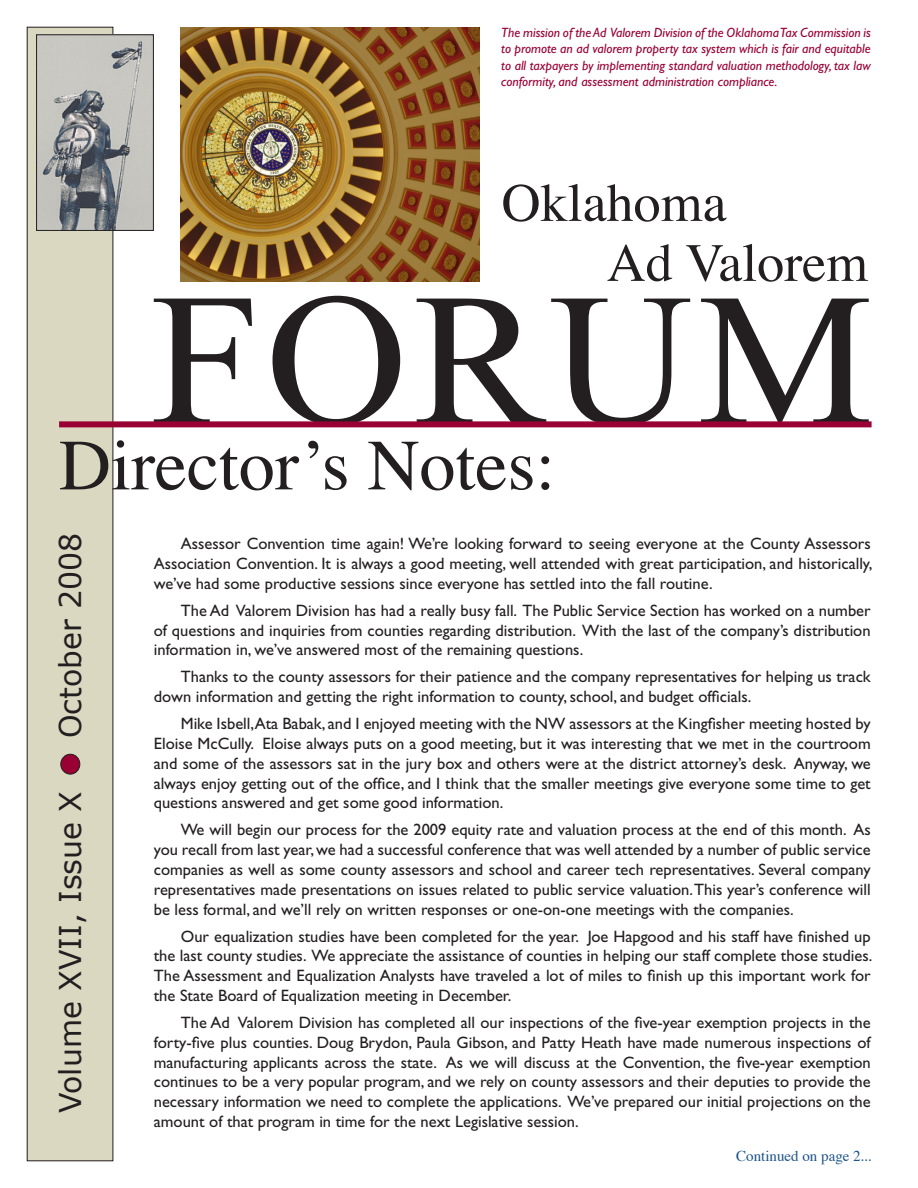
<style>
.page{position:relative;width:918px;height:1188px;background:#fff}
.page>*{position:absolute;margin:0;border:0;box-sizing:border-box;transform-origin:0 0}
.t1{font:187.5px "Times New Roman";letter-spacing:.03em;color:#231f20;scale:1.05 1}
.t2{font:72px "Times";color:#231f20}
.t3{font:54px "Times";color:#231f20}
.t4{font:30px "Verdana";color:#231f20}
.Primary_Body_Text{font:16.5px/19.8px "Gill Sans";color:#231f20;text-align:justify}
.t5{font:15px "Times";color:#1c5389}
.Primary_Body_Text-2{font:italic 13.5px/16.2px "Gill Sans";color:#903;text-align:justify}
</style>
<div class="page">
<div style="left:27px;top:27px;width:86px;height:1134px;background:#dbd8c1"></div>
<div style="left:27px;top:27px;width:86px;height:1134px;border:1px solid #231f20"></div>
<div style="left:59px;top:421px;width:813px;height:6px;background:#903"></div>
<div style="left:61px;top:754px;width:19px;height:20px;background:#903;border-radius:50%"></div>
<div style="left:61px;top:754px;width:19px;height:20px;border:1px solid #231f20;border-radius:50%"></div>
<img style="left:180px;top:27px;width:299px;height:255px">
<img style="left:38px;top:37px;width:114px;height:192px">
<div style="left:36px;top:35px;width:118px;height:196px;border:1px solid #231f20"></div>
<p class="Primary_Body_Text-2" style="left:501px;top:25px;width:371px">The mission of the Ad Valorem Division of the Oklahoma Tax Commission is to promote an ad valorem property tax system which is fair and equitable to all taxpayers by implementing standard valuation methodology, tax law conformity, and assessment administration compliance.</p>
<p class="t3" style="left:502px;top:169px;width:226px">Oklahoma</p>
<p class="t3" style="left:607px;top:229px;width:263px">Ad Valorem</p>
<p class="t1" style="left:151px;top:252px;width:689px">FORUM</p>
<p class="t2" style="left:59px;top:420px;width:498px">Director’s Notes:</p>
<p class="t4" style="left:51px;top:738px;width:207px;rotate:-90deg">October 2008</p>
<p class="t4" style="left:51px;top:1113px;width:323px;rotate:-90deg">Volume XVII, Issue X</p>
<p class="Primary_Body_Text" style="left:154px;top:534px;width:720px;text-indent:27px">Assessor Convention time again! We’re looking forward to seeing everyone at the County Assessors Association Convention. It is always a good meeting, well attended with great participation, and historically, we’ve had some productive sessions since everyone has settled into the fall routine.</p>
<p class="Primary_Body_Text" style="left:154px;top:601px;width:718px;text-indent:27px">The Ad Valorem Division has had a really busy fall. The Public Service Section has worked on a number of questions and inquiries from counties regarding distribution. With the last of the company’s distribution information in, we’ve answered most of the remaining questions.</p>
<p class="Primary_Body_Text" style="left:154px;top:667px;width:718px;text-indent:27px">Thanks to the county assessors for their patience and the company representatives for helping us track down information and getting the right information to county, school, and budget officials.</p>
<p class="Primary_Body_Text" style="left:154px;top:714px;width:719px;text-indent:27px">Mike Isbell,Ata Babak, and I enjoyed meeting with the NW assessors at the Kingfisher meeting hosted by Eloise McCully. Eloise always puts on a good meeting, but it was interesting that we met in the courtroom and some of the assessors sat in the jury box and others were at the district attorney’s desk. Anyway, we always enjoy getting out of the office, and I think that the smaller meetings give everyone some time to get questions answered and get some good information.</p>
<p class="Primary_Body_Text" style="left:154px;top:820px;width:718px;text-indent:27px">We will begin our process for the 2009 equity rate and valuation process at the end of this month. As you recall from last year, we had a successful conference that was well attended by a number of public service companies as well as some county assessors and school and career tech representatives. Several company representatives made presentations on issues related to public service valuation. This year’s conference will be less formal, and we’ll rely on written responses or one-on-one meetings with the companies.</p>
<p class="Primary_Body_Text" style="left:154px;top:926px;width:720px;text-indent:27px">Our equalization studies have been completed for the year. Joe Hapgood and his staff have finished up the last county studies. We appreciate the assistance of counties in helping our staff complete those studies.<br>The Assessment and Equalization Analysts have traveled a lot of miles to finish up this important work for the State Board of Equalization meeting in December.</p>
<p class="Primary_Body_Text" style="left:154px;top:1013px;width:718px;text-indent:27px">The Ad Valorem Division has completed all our inspections of the five-year exemption projects in the forty-five plus counties. Doug Brydon, Paula Gibson, and Patty Heath have made numerous inspections of manufacturing applicants across the state. As we will discuss at the Convention, the five-year exemption continues to be a very popular program, and we rely on county assessors and their deputies to provide the necessary information we need to complete the applications. We’ve prepared our initial projections on the amount of that program in time for the next Legislative session.</p>
<p class="t5" style="left:736px;top:1146px;width:137px">Continued on page 2...</p>
</div>
